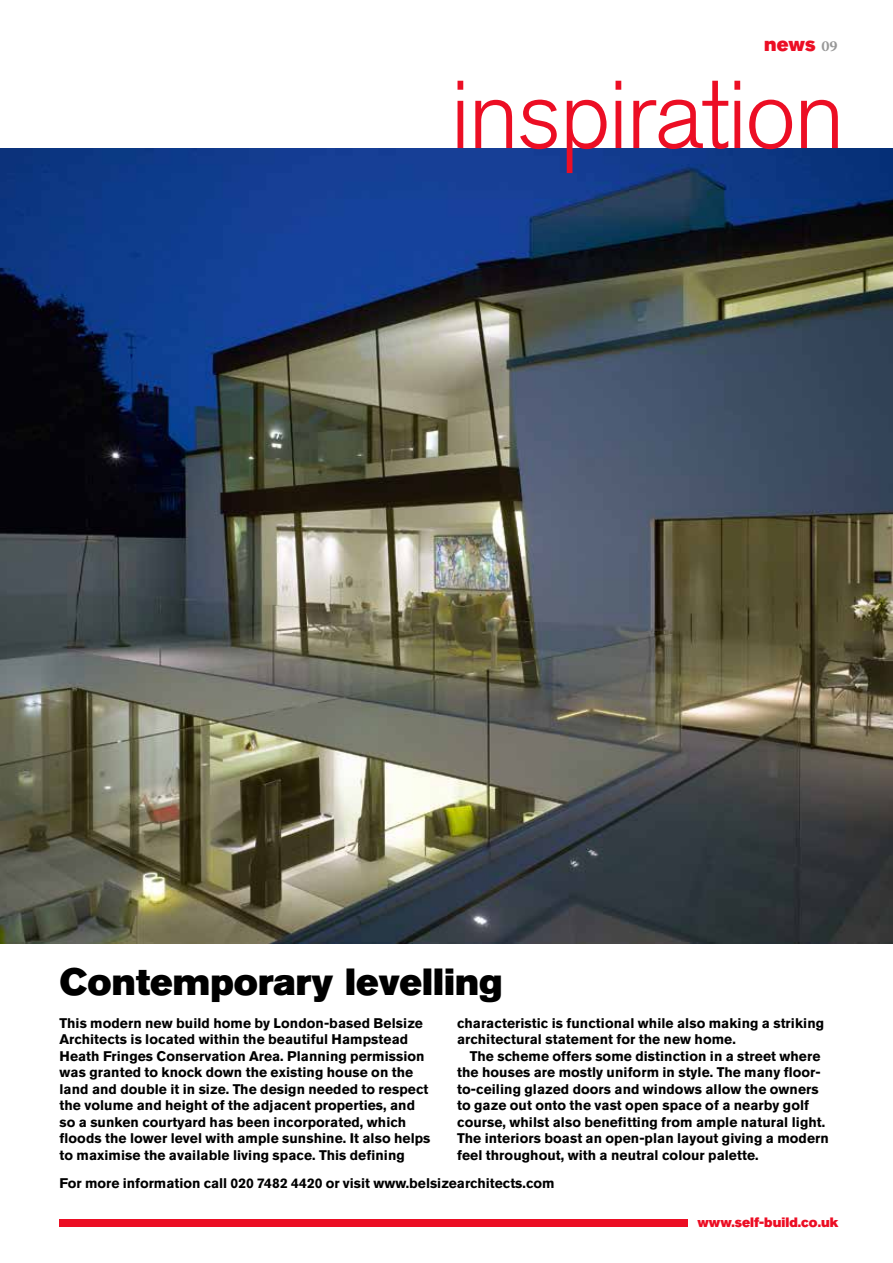
<style>
.page{position:relative;width:893px;height:1263px;background:#fff}
.page>*{position:absolute;margin:0;border:0;box-sizing:border-box;transform-origin:0 0}
.t1{font:300 99px "Akzidenz Grotesk Std";letter-spacing:-.03em;color:#ec0e24}
.t2{font:37.5px "Akzidenz Grotesk Std Super";color:#000}
.t3{font:19.5px "Akzidenz Grotesk Std Super";color:#ec0e24}
.t4{font:700 13.8px/16.5px "Akzidenz Grotesk Std";letter-spacing:.005em;color:#000}
.t5{font:13.5px "Akzidenz Grotesk Std Super";color:#ec0e24}
.s1{font-family:"Warnock Pro";font-weight:700;font-size:15px;color:#989898}
</style>
<div class="page">
<img style="left:0;top:149px;width:893px;height:794px">
<div style="left:59px;top:1220px;width:628px;height:7px;background:#ec0e24"></div>
<h3 class="t3" style="left:764px;top:33px;width:75px">news <span class="s1">09</span></h3>
<h1 class="t1" style="left:450px;top:58px;width:397px">inspiration</h1>
<h2 class="t2" style="left:60px;top:959px;width:445px">Contemporary levelling</h2>
<p class="t4" style="left:60px;top:1015px;width:372px">This modern new build home by London-based Belsize Architects is located within the beautiful Hampstead Heath Fringes Conservation Area. Planning permission was granted to knock down the existing house on the land and double it in size. The design needed to respect the volume and height of the adjacent properties, and so a sunken courtyard has been incorporated, which floods the lower level with ample sunshine. It also helps to maximise the available living space. This defining</p>
<p class="t4" style="left:457px;top:1015px;width:368px">characteristic is functional while also making a striking architectural statement for the new home.</p>
<p class="t4" style="left:457px;top:1048px;width:373px;text-indent:13px">The scheme offers some distinction in a street where the houses are mostly uniform in style. The many floor&shy;to-ceiling glazed doors and windows allow the owners to gaze out onto the vast open space of a nearby golf course, whilst also benefitting from ample natural light.<br>The interiors boast an open-plan layout giving a modern feel throughout, with a neutral colour palette.</p>
<p class="t4" style="left:60px;top:1175px;width:497px">For more information call 020 7482 4420 or visit www.belsizearchitects.com</p>
<p class="t5" style="left:697px;top:1214px;width:143px">www.self-build.co.uk</p>
</div>
